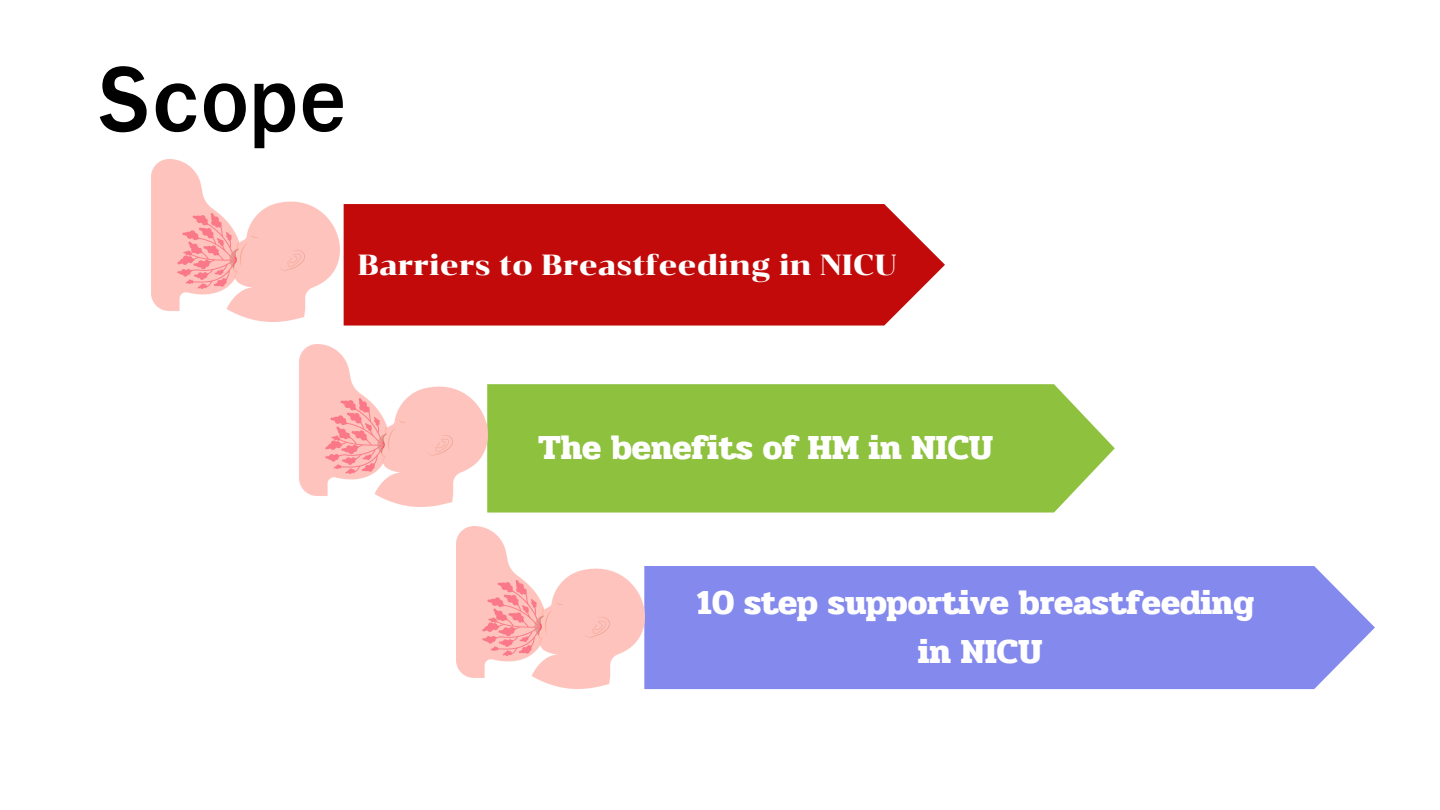
<style>
.page{position:relative;width:1440px;height:810px;background:#fff}
.page>*{position:absolute;margin:0;border:0;box-sizing:border-box;transform-origin:0 0}
.t1{font:700 92px "Garuda";color:#000}
.t2{font:700 35px/48.8px "Pridi";color:#fff;text-align:center}
.t3{font:29px "Chonburi";color:#fff}
</style>
<div class="page">
<div style="left:344px;top:204px;width:601px;height:122px;background:#c20a0a"></div>
<div style="left:644px;top:566px;width:731px;height:123px;background:#8489ed"></div>
<div style="left:487px;top:384px;width:628px;height:129px;background:#8ec13e"></div>
<img style="left:152px;top:159px;width:187px;height:163px">
<img style="left:300px;top:344px;width:187px;height:163px">
<img style="left:457px;top:526px;width:187px;height:163px">
<p class="t1" style="left:97px;top:46px;width:252px">Scope</p>
<h1 class="t3" style="left:358px;top:247px;width:540px">Barriers to Breastfeeding in NICU</h1>
<p class="t2" style="left:539px;top:423px;width:456px">The benefits of HM in NICU</p>
<p class="t2" style="left:697px;top:578px;width:559px">10 step supportive breastfeeding in NICU</p>
</div>
